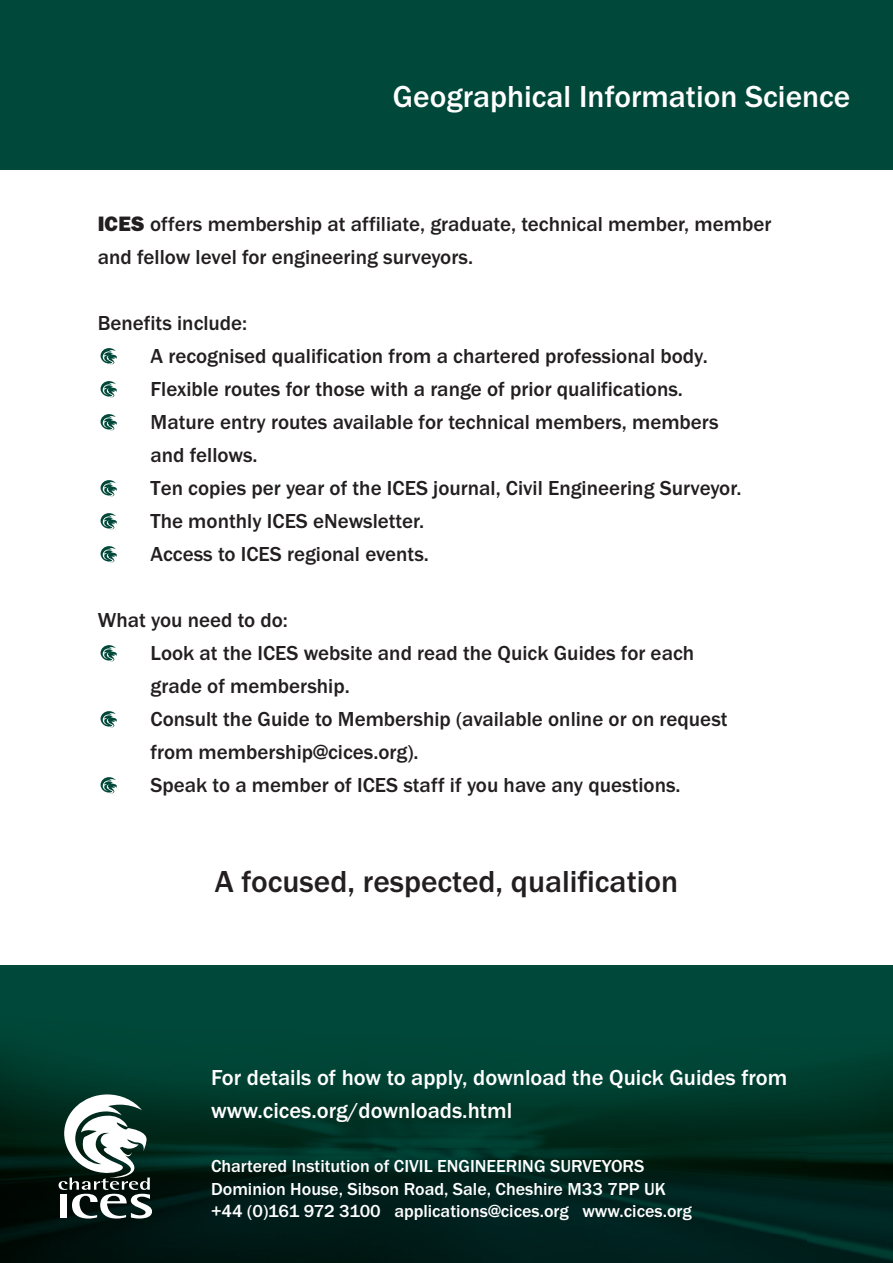
<style>
.page{position:relative;width:893px;height:1263px;background:#fff}
.page>*{position:absolute;margin:0;border:0;box-sizing:border-box;transform-origin:0 0}
.t1{font:500 31.5px "Franklin Gothic";color:#231f20}
.t2{font:500 31.5px "Franklin Gothic";color:#fff}
.t3{font:500 22.5px/33px "Franklin Gothic";color:#fff}
.t4{font:500 21px/33px "Franklin Gothic";color:#231f20}
.t5{font:500 18px/22.5px "Franklin Gothic";color:#fff}
.s1{font-weight:800}
</style>
<div class="page">
<div style="left:0;top:966px;width:893px;height:11px;background:#004839"></div>
<img style="left:0;top:977px;width:893px;height:286px">
<div style="left:0;top:0;width:893px;height:170px;background:#004839"></div>
<svg style="left:59px;top:1094px;width:93px;height:124px"></svg>
<svg style="left:101px;top:711px;width:16px;height:16px"></svg>
<svg style="left:101px;top:777px;width:16px;height:16px"></svg>
<svg style="left:101px;top:645px;width:16px;height:16px"></svg>
<svg style="left:101px;top:546px;width:16px;height:16px"></svg>
<svg style="left:101px;top:513px;width:16px;height:16px"></svg>
<svg style="left:101px;top:480px;width:16px;height:16px"></svg>
<svg style="left:101px;top:414px;width:16px;height:16px"></svg>
<svg style="left:101px;top:381px;width:16px;height:16px"></svg>
<svg style="left:101px;top:348px;width:16px;height:16px"></svg>
<h1 class="t2" style="left:393px;top:78px;width:459px">Geographical Information Science</h1>
<p class="t4" style="left:98px;top:207px;width:675px"><span class="s1">ICES</span> offers membership at affiliate, graduate, technical member, member and fellow level for engineering surveyors.</p>
<p class="t4" style="left:151px;top:306px;width:593px;text-indent:-53px">Benefits include:<br>A recognised qualification from a chartered professional body.<br>Flexible routes for those with a range of prior qualifications.<br>Mature entry routes available for technical members, members and fellows.<br>Ten copies per year of the ICES journal, Civil Engineering Surveyor.<br>The monthly ICES eNewsletter.<br>Access to ICES regional events.</p>
<p class="t4" style="left:151px;top:603px;width:579px;text-indent:-53px">What you need to do:<br>Look at the ICES website and read the Quick Guides for each grade of membership.<br>Consult the Guide to Membership (available online or on request from membership@cices.org).<br>Speak to a member of ICES staff if you have any questions.</p>
<h1 class="t1" style="left:215px;top:862px;width:465px">A focused, respected, qualification</h1>
<p class="t3" style="left:211px;top:1061px;width:578px">For details of how to apply, download the Quick Guides from www.cices.org/downloads.html</p>
<p class="t5" style="left:211px;top:1154px;width:482px">Chartered Institution of CIVIL ENGINEERING SURVEYORS<br>Dominion House, Sibson Road, Sale, Cheshire M33 7PP UK +44 (0)161 972 3100 applications@cices.org www.cices.org</p>
</div>
